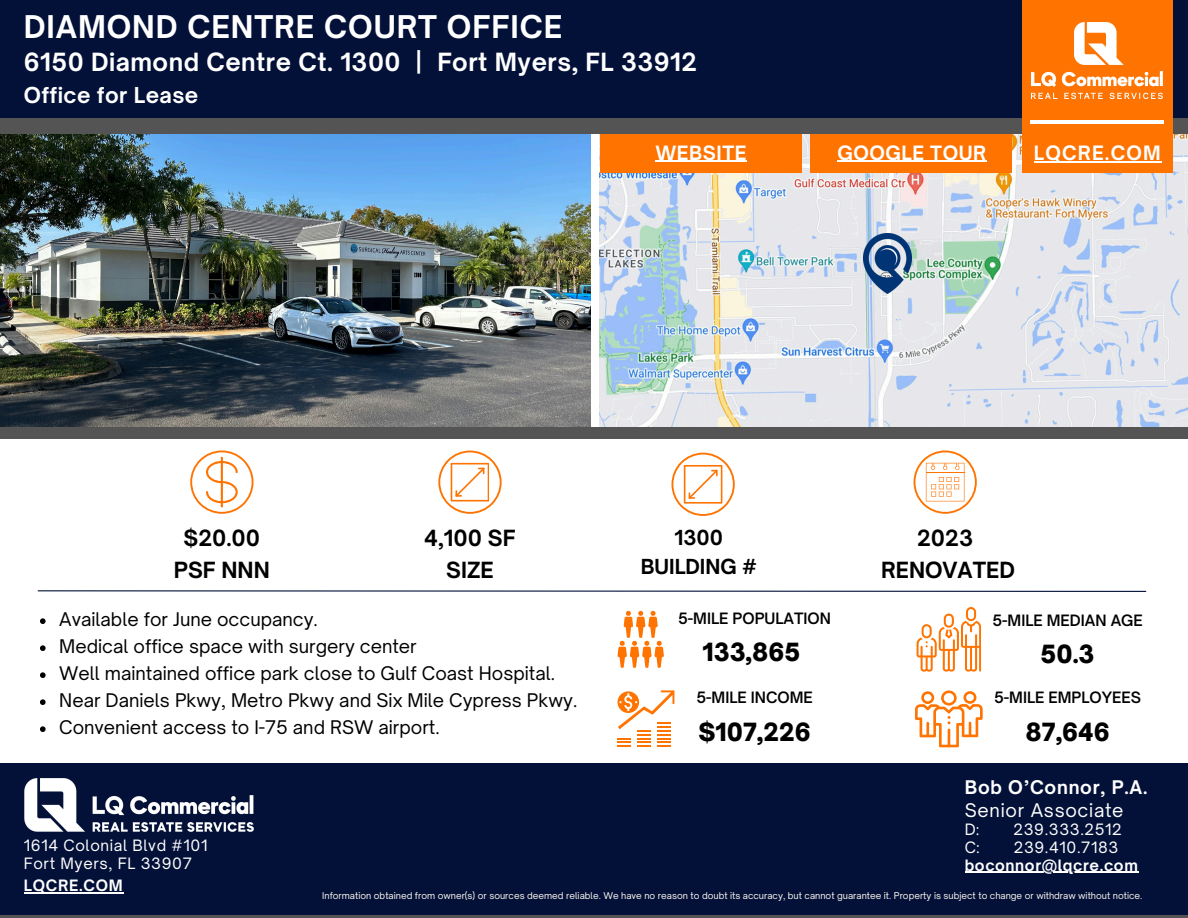
<style>
.page{position:relative;width:1188px;height:918px;background:#fff}
.page>*{position:absolute;margin:0;border:0;box-sizing:border-box;transform-origin:0 0}
.t1{font:700 30px "Open Sauce One";letter-spacing:.03em;color:#fff}
.t2{font:700 24px "Open Sauce One";letter-spacing:.02em;color:#fff}
.t3{font:900 24px "Open Sauce One";color:#000}
.t4{font:700 21.3px "Open Sauce One";color:#000}
.t5{font:700 21px "Open Sauce One";letter-spacing:.02em;color:#fff}
.t6{font:700 19.8px "Open Sauce One";color:#000}
.t7{font:700 18.9px "Open Sauce One";letter-spacing:.03em;color:#fff}
.t8{font:700 18.9px "Open Sauce One";letter-spacing:.06em;color:#fff}
.t9{font:700 18.9px "Open Sauce One";letter-spacing:.03em;color:#fefefe}
.t10{font:18px "Open Sauce One";color:#000}
.t11{font:700 18px "Open Sauce One";letter-spacing:.04em;color:#fff}
.t12{font:18px "Open Sauce One";letter-spacing:.04em;color:#fff}
.t13{font:15px "Open Sauce One";letter-spacing:.04em;color:#fff}
.t14{font:600 15px "Open Sauce One";color:#000}
.t15{font:700 15px "Open Sauce One";letter-spacing:.04em;color:#fff}
.t16{font:9.6px "Open Sauce One";color:#fdf8f1}
.t17{font:9px "Open Sauce One";color:#fdf8f1}
</style>
<div class="page">
<img style="left:0;top:134px;width:591px;height:293px">
<div style="left:0;top:0;width:1188px;height:120px;background:#031138"></div>
<img style="left:600px;top:134px;width:588px;height:293px">
<img style="left:863px;top:234px;width:49px;height:60px">
<div style="left:0;top:427px;width:1188px;height:12px;background:#545454"></div>
<div style="left:0;top:118px;width:1188px;height:16px;background:#545454"></div>
<div style="left:0;top:913px;width:1188px;height:5px;background:#545454"></div>
<div style="left:0;top:763px;width:1188px;height:152px;background:#031138"></div>
<div style="left:600px;top:134px;width:201px;height:38px;background:#ff7300"></div>
<hr style="left:655px;top:161px;width:92px;height:1px;background:#fefefe">
<div style="left:811px;top:134px;width:201px;height:38px;background:#ff7300"></div>
<svg style="left:618px;top:611px;width:46px;height:57px"></svg>
<svg style="left:618px;top:690px;width:56px;height:57px"></svg>
<svg style="left:915px;top:690px;width:67px;height:57px"></svg>
<svg style="left:37px;top:590px;width:1110px;height:2px;background:#70788e"></svg>
<hr style="left:24px;top:892px;width:100px;height:1px;background:#fff">
<img style="left:24px;top:778px;width:230px;height:54px">
<svg style="left:438px;top:451px;width:64px;height:63px"></svg>
<svg style="left:190px;top:450px;width:64px;height:64px"></svg>
<svg style="left:671px;top:453px;width:64px;height:63px"></svg>
<svg style="left:914px;top:450px;width:63px;height:64px"></svg>
<div style="left:1022px;top:0;width:151px;height:172px;background:#ff7300"></div>
<img style="left:1031px;top:23px;width:132px;height:77px">
<hr style="left:1030px;top:120px;width:134px;height:4px;background:#fff">
<hr style="left:1034px;top:161px;width:128px;height:2px;background:#fff">
<svg style="left:917px;top:607px;width:64px;height:64px"></svg>
<hr style="left:965px;top:872px;width:173px;height:1px;background:#fff">
<hr style="left:837px;top:161px;width:150px;height:1px;background:#fff">
<svg style="left:40px;top:618px;width:6px;height:6px"></svg>
<svg style="left:40px;top:645px;width:6px;height:6px"></svg>
<svg style="left:40px;top:672px;width:6px;height:6px"></svg>
<svg style="left:40px;top:699px;width:6px;height:6px"></svg>
<svg style="left:40px;top:726px;width:6px;height:6px"></svg>
<p class="t1" style="left:24px;top:8px;width:540px">DIAMOND CENTRE COURT OFFICE</p>
<p class="t2" style="left:24px;top:47px;width:675px">6150 Diamond Centre Ct. 1300 | Fort Myers, FL 33912</p>
<p class="t5" style="left:24px;top:82px;width:176px">Office for Lease</p>
<h5 class="t9" style="left:655px;top:141px;width:93px">WEBSITE</h5>
<p class="t7" style="left:837px;top:141px;width:150px">GOOGLE TOUR</p>
<p class="t8" style="left:1034px;top:141px;width:128px">LQCRE.COM</p>
<p class="t4" style="left:183px;top:525px;width:78px">$20.00</p>
<h4 class="t4" style="left:174px;top:557px;width:98px">PSF NNN</h4>
<p class="t4" style="left:424px;top:525px;width:93px">4,100 SF</p>
<p class="t4" style="left:446px;top:557px;width:49px">SIZE</p>
<h2 class="t10" style="left:59px;top:608px;width:260px">Available for June occupancy.</h2>
<p class="t10" style="left:59px;top:635px;width:359px">Medical office space with surgery center</p>
<p class="t10" style="left:59px;top:662px;width:497px">Well maintained office park close to Gulf Coast Hospital.</p>
<h2 class="t10" style="left:59px;top:689px;width:520px">Near Daniels Pkwy, Metro Pkwy and Six Mile Cypress Pkwy.</h2>
<p class="t10" style="left:59px;top:716px;width:382px">Convenient access to I-75 and RSW airport.</p>
<p class="t6" style="left:674px;top:525px;width:50px">1300</p>
<h4 class="t6" style="left:641px;top:554px;width:118px">BUILDING #</h4>
<p class="t14" style="left:678px;top:609px;width:154px">5-MILE POPULATION</p>
<p class="t3" style="left:703px;top:637px;width:99px">133,865</p>
<h2 class="t14" style="left:696px;top:688px;width:118px">5-MILE INCOME</h2>
<p class="t3" style="left:699px;top:717px;width:114px">$107,226</p>
<p class="t4" style="left:917px;top:525px;width:58px">2023</p>
<h4 class="t4" style="left:881px;top:557px;width:135px">RENOVATED</h4>
<p class="t14" style="left:992px;top:611px;width:152px">5-MILE MEDIAN AGE</p>
<p class="t3" style="left:1041px;top:639px;width:55px">50.3</p>
<p class="t14" style="left:994px;top:688px;width:149px">5-MILE EMPLOYEES</p>
<h2 class="t3" style="left:1026px;top:717px;width:86px">87,646</h2>
<p class="t13" style="left:24px;top:836px;width:185px">1614 Colonial Blvd #101</p>
<h6 class="t13" style="left:24px;top:854px;width:170px">Fort Myers, FL 33907</h6>
<h6 class="t15" style="left:24px;top:876px;width:101px">LQCRE.COM</h6>
<p class="t11" style="left:965px;top:776px;width:184px">Bob O’Connor, P.A.</p>
<h4 class="t12" style="left:965px;top:799px;width:160px">Senior Associate</h4>
<p class="t13" style="left:965px;top:820px;width:16px">D:</p>
<p class="t13" style="left:1014px;top:820px;width:110px">239.333.2512</p>
<p class="t13" style="left:965px;top:838px;width:16px">C:</p>
<p class="t13" style="left:1014px;top:838px;width:106px">239.410.7183</p>
<p class="t15" style="left:965px;top:856px;width:175px">boconnor@lqcre.com</p>
<p class="t17" style="left:322px;top:890px;width:822px">Information obtained from owner(s) or sources deemed reliable. We have no reason to doubt its accuracy, but cannot guarantee it. Property is subject to change or withdraw without notice.</p>
<h3 class="t16" style="left:360px;top:890px;width:785px">Information obtained from owner or sources deemed reliable. We have no reason to doubt its accuracy, but cannot guarantee it. May change or withdraw without notice.</h3>
</div>
